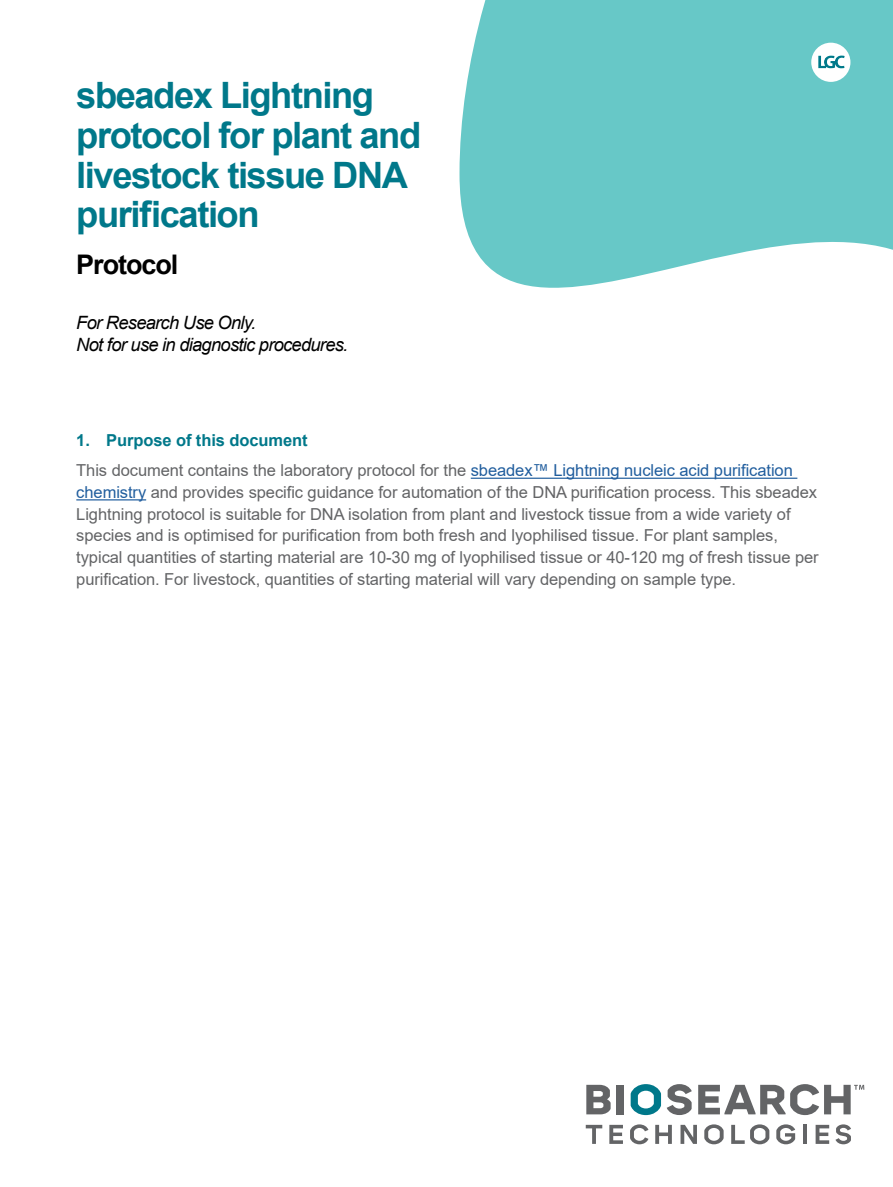
<style>
.page{position:relative;width:893px;height:1187px;background:#fff}
.page>*{position:absolute;margin:0;border:0;box-sizing:border-box;transform-origin:0 0}
.t1{font:700 36.3px/39.6px "Arial";letter-spacing:-.04em;color:#00788a}
.t2{font:700 27px "Arial";letter-spacing:-.04em;color:#000}
.t3{font:italic 18.3px/22px "Arial";letter-spacing:-.04em;color:#000}
.t4{font:16.5px/21.6px "Arial";letter-spacing:-.005em;color:#636466}
.s1{font-weight:700;color:#00788a}
.s2{color:#215e9e}
</style>
<div class="page">
<svg style="left:459px;top:0;width:434px;height:479px;fill:#67c8c7"></svg>
<hr style="left:471px;top:477px;width:326px;height:2px;background:#215e9e">
<hr style="left:76px;top:499px;width:70px;height:1px;background:#215e9e">
<svg style="left:811px;top:43px;width:39px;height:39px"></svg>
<svg style="left:586px;top:1124px;width:16px;height:19px"></svg>
<svg style="left:609px;top:1124px;width:14px;height:19px"></svg>
<svg style="left:630px;top:1124px;width:18px;height:20px"></svg>
<svg style="left:655px;top:1124px;width:17px;height:19px"></svg>
<svg style="left:680px;top:1124px;width:17px;height:19px"></svg>
<svg style="left:704px;top:1124px;width:20px;height:20px"></svg>
<svg style="left:731px;top:1124px;width:38px;height:20px"></svg>
<svg style="left:776px;top:1124px;width:19px;height:20px"></svg>
<hr style="left:803px;top:1124px;width:4px;height:19px;background:#636466">
<svg style="left:816px;top:1124px;width:13px;height:19px"></svg>
<svg style="left:835px;top:1124px;width:16px;height:20px"></svg>
<svg style="left:586px;top:1084px;width:25px;height:30px"></svg>
<div style="left:617px;top:1084px;width:7px;height:30px;background:#636466"></div>
<svg style="left:631px;top:1084px;width:30px;height:30px"></svg>
<svg style="left:667px;top:1084px;width:25px;height:30px"></svg>
<svg style="left:698px;top:1084px;width:166px;height:30px"></svg>
<h1 class="t1" style="left:76px;top:76px;width:346px">sbeadex Lightning protocol for plant and livestock tissue DNA purification</h1>
<h2 class="t2" style="left:76px;top:245px;width:103px">Protocol</h2>
<p class="t3" style="left:76px;top:311px;width:273px">For Research Use Only.<br>Not for use in diagnostic procedures.</p>
<p class="t4" style="left:76px;top:425px;width:718px;line-height:30.2px"><span class="s1">1. Purpose of this document<br></span>This document contains the laboratory protocol for the <span class="s2">sbeadex™ Lightning nucleic acid purification</span></p>
<p class="t4" style="left:76px;top:481px;width:744px"><span class="s2">chemistry</span> and provides specific guidance for automation of the DNA purification process. This sbeadex Lightning protocol is suitable for DNA isolation from plant and livestock tissue from a wide variety of species and is optimised for purification from both fresh and lyophilised tissue. For plant samples, typical quantities of starting material are 10-30 mg of lyophilised tissue or 40-120 mg of fresh tissue per purification. For livestock, quantities of starting material will vary depending on sample type.</p>
</div>
